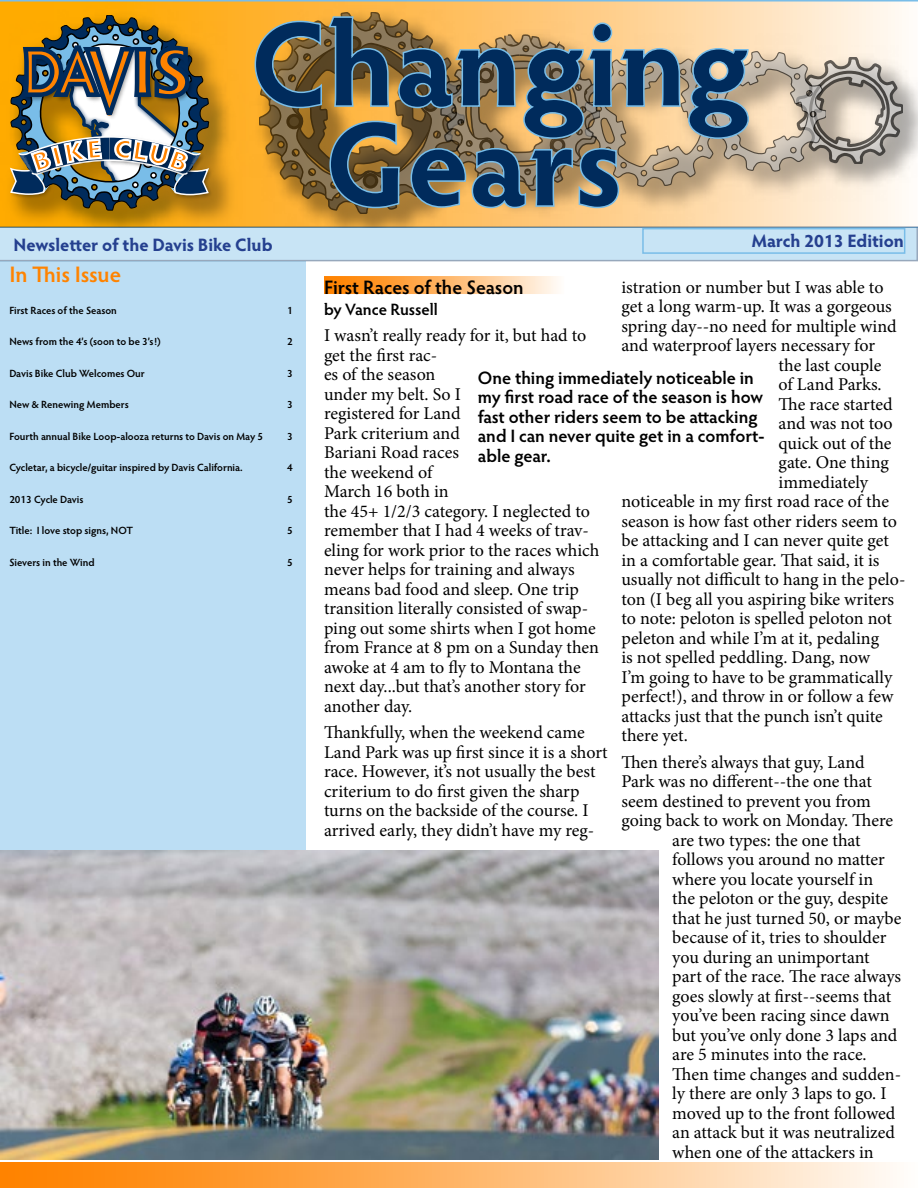
<style>
.page{position:relative;width:918px;height:1188px;background:#fff}
.page>*{position:absolute;margin:0;border:0;box-sizing:border-box;transform-origin:0 0}
.t1{font:700 121.2px/100.1px "Hypatia Sans Pro";letter-spacing:-.005em;color:#002b5c;text-align:center}
.Box_Headers{font:600 22.5px "Hypatia Sans Pro";letter-spacing:-.01em;color:#ff8300}
.Body_Article_Header{font:600 19.5px "Hypatia Sans Pro";letter-spacing:-.005em;color:#000}
.Body_Copy{font:18px/19.5px "Minion Pro";letter-spacing:-.005em;color:#000}
.Body_Pull_Out{font:600 18px/19.5px "Hypatia Sans Pro";letter-spacing:-.005em;color:#000}
.Edition_Header{font:700 18px "Hypatia Sans Pro";letter-spacing:-.005em;color:#25408f}
.Article_Author{font:600 16.5px "Hypatia Sans Pro";letter-spacing:-.005em;color:#000}
.TOC_content{font:600 10.5px "Hypatia Sans Pro";letter-spacing:-.005em;color:#000}
</style>
<div class="page">
<div style="left:0;top:1162px;width:918px;height:26px;background:linear-gradient(to right,#ff7900,#fff8f0)"></div>
<div style="left:0;top:261px;width:306px;height:732px;background:#bcdef4"></div>
<div style="left:324px;top:276px;width:240px;height:18px;background:linear-gradient(to right,#ff7900,#fff7ee)"></div>
<img style="left:0;top:851px;width:659px;height:309px">
<img style="left:0;top:0;width:918px;height:226px">
<img style="left:8px;top:165px;width:2px;height:36px">
<img style="left:209px;top:166px;width:6px;height:35px">
<svg style="left:10px;top:15px;width:199px;height:196px;background:#877d5c"></svg>
<img style="left:254px;top:12px;width:649px;height:202px">
<svg style="left:0;top:226px;width:918px;height:35px;background:#c2dcec"></svg>
<div style="left:642px;top:228px;width:263px;height:26px;border:2px solid #79bde8"></div>
<h1 class="t1" style="left:250px;top:8px;width:502px">Changing<br>Gears</h1>
<p class="Edition_Header" style="left:14px;top:232px;width:261px">Newsletter of the Davis Bike Club</p>
<p class="Edition_Header" style="left:752px;top:229px;width:154px">March 2013 Edition</p>
<p class="Box_Headers" style="left:9px;top:259px;width:113px">In This Issue</p>
<p class="TOC_content" style="left:9px;top:303px;width:109px">First Races of the Season</p>
<p class="TOC_content" style="left:287px;top:303px;width:7px">1</p>
<p class="TOC_content" style="left:9px;top:334px;width:153px">News from the 4’s (soon to be 3’s!)</p>
<p class="TOC_content" style="left:287px;top:334px;width:7px">2</p>
<p class="TOC_content" style="left:9px;top:366px;width:137px">Davis Bike Club Welcomes Our</p>
<p class="TOC_content" style="left:287px;top:366px;width:7px">3</p>
<p class="TOC_content" style="left:9px;top:397px;width:121px">New &amp; Renewing Members</p>
<p class="TOC_content" style="left:287px;top:397px;width:7px">3</p>
<p class="TOC_content" style="left:9px;top:429px;width:255px">Fourth annual Bike Loop-alooza returns to Davis on May 5</p>
<p class="TOC_content" style="left:287px;top:429px;width:7px">3</p>
<p class="TOC_content" style="left:9px;top:460px;width:235px">Cycletar, a bicycle/guitar inspired by Davis California.</p>
<p class="TOC_content" style="left:287px;top:460px;width:7px">4</p>
<p class="TOC_content" style="left:9px;top:492px;width:76px">2013 Cycle Davis</p>
<p class="TOC_content" style="left:287px;top:492px;width:7px">5</p>
<p class="TOC_content" style="left:9px;top:523px;width:125px">Title: I love stop signs, NOT</p>
<p class="TOC_content" style="left:287px;top:523px;width:7px">5</p>
<p class="TOC_content" style="left:9px;top:555px;width:87px">Sievers in the Wind</p>
<p class="TOC_content" style="left:287px;top:555px;width:7px">5</p>
<p class="Body_Article_Header" style="left:324px;top:274px;width:201px">First Races of the Season</p>
<p class="Article_Author" style="left:324px;top:298px;width:115px">by Vance Russell</p>
<p class="Body_Copy" style="left:324px;top:326px;width:277px">I wasn’t really ready for it, but had to get the first rac-<br>es of the season<br>under my belt. So I<br>registered for Land<br>Park criterium and<br>Bariani Road races<br>the weekend of<br>March 16 both in<br>the 45+ 1/2/3 category. I neglected to remember that I had 4 weeks of trav&shy;eling for work prior to the races which never helps for training and always means bad food and sleep. One trip transition literally consisted of swap&shy;ping out some shirts when I got home from France at 8 pm on a Sunday then awoke at 4 am to fly to Montana the next day...but that’s another story for another day.</p>
<p class="Body_Copy" style="left:324px;top:723px;width:285px">Thankfully, when the weekend came Land Park was up first since it is a short race. However, it’s not usually the best criterium to do first given the sharp turns on the backside of the course. I arrived early, they didn’t have my reg-</p>
<p class="Body_Copy" style="left:621px;top:277px;width:264px">istration or number but I was able to</p>
<p class="Body_Copy" style="left:621px;top:297px;width:272px">get a long warm-up. It was a gorgeous</p>
<p class="Body_Copy" style="left:621px;top:316px;width:277px">spring day--no need for multiple wind</p>
<p class="Body_Copy" style="left:621px;top:336px;width:255px">and waterproof layers necessary for</p>
<p class="Body_Copy" style="left:779px;top:355px;width:104px">the last couple</p>
<p class="Body_Copy" style="left:779px;top:375px;width:105px">of Land Parks.</p>
<p class="Body_Copy" style="left:779px;top:394px;width:116px">The race started</p>
<p class="Body_Copy" style="left:779px;top:414px;width:116px">and was not too</p>
<p class="Body_Copy" style="left:779px;top:433px;width:114px">quick out of the</p>
<p class="Body_Copy" style="left:779px;top:453px;width:112px">gate. One thing</p>
<p class="Body_Copy" style="left:779px;top:472px;width:91px">immediately</p>
<p class="Body_Copy" style="left:621px;top:492px;width:269px">noticeable in my first road race of the</p>
<p class="Body_Copy" style="left:621px;top:511px;width:277px">season is how fast other riders seem to</p>
<p class="Body_Copy" style="left:621px;top:531px;width:269px">be attacking and I can never quite get</p>
<p class="Body_Copy" style="left:621px;top:550px;width:260px">in a comfortable gear. That said, it is</p>
<p class="Body_Copy" style="left:621px;top:570px;width:285px">usually not difficult to hang in the pelo-</p>
<p class="Body_Copy" style="left:621px;top:589px;width:274px">ton (I beg all you aspiring bike writers</p>
<p class="Body_Copy" style="left:621px;top:609px;width:272px">to note: peloton is spelled peloton not</p>
<p class="Body_Copy" style="left:621px;top:628px;width:259px">peleton and while I’m at it, pedaling</p>
<p class="Body_Copy" style="left:621px;top:648px;width:250px">is not spelled peddling. Dang, now</p>
<p class="Body_Copy" style="left:621px;top:667px;width:272px">I’m going to have to be grammatically</p>
<p class="Body_Copy" style="left:621px;top:687px;width:274px">perfect!), and throw in or follow a few</p>
<p class="Body_Copy" style="left:621px;top:706px;width:263px">attacks just that the punch isn’t quite</p>
<p class="Body_Copy" style="left:621px;top:726px;width:68px">there yet.</p>
<p class="Body_Copy" style="left:621px;top:752px;width:245px">Then there’s always that guy, Land</p>
<p class="Body_Copy" style="left:621px;top:772px;width:252px">Park was no different--the one that</p>
<p class="Body_Copy" style="left:621px;top:791px;width:251px">seem destined to prevent you from</p>
<p class="Body_Copy" style="left:621px;top:811px;width:273px">going back to work on Monday. There</p>
<p class="Body_Copy" style="left:672px;top:830px;width:190px">are two types: the one that</p>
<p class="Body_Copy" style="left:672px;top:850px;width:214px">follows you around no matter</p>
<p class="Body_Copy" style="left:672px;top:869px;width:203px">where you locate yourself in</p>
<p class="Body_Copy" style="left:672px;top:889px;width:217px">the peloton or the guy, despite</p>
<p class="Body_Copy" style="left:672px;top:908px;width:231px">that he just turned 50, or maybe</p>
<p class="Body_Copy" style="left:672px;top:928px;width:216px">because of it, tries to shoulder</p>
<p class="Body_Copy" style="left:672px;top:947px;width:199px">you during an unimportant</p>
<p class="Body_Copy" style="left:672px;top:967px;width:230px">part of the race. The race always</p>
<p class="Body_Copy" style="left:672px;top:986px;width:220px">goes slowly at first--seems that</p>
<p class="Body_Copy" style="left:672px;top:1006px;width:219px">you’ve been racing since dawn</p>
<p class="Body_Copy" style="left:672px;top:1025px;width:227px">but you’ve only done 3 laps and</p>
<p class="Body_Copy" style="left:672px;top:1045px;width:196px">are 5 minutes into the race.</p>
<p class="Body_Copy" style="left:672px;top:1064px;width:230px">Then time changes and sudden-</p>
<p class="Body_Copy" style="left:672px;top:1084px;width:216px">ly there are only 3 laps to go. I</p>
<p class="Body_Copy" style="left:672px;top:1103px;width:225px">moved up to the front followed</p>
<p class="Body_Copy" style="left:672px;top:1123px;width:224px">an attack but it was neutralized</p>
<p class="Body_Copy" style="left:672px;top:1142px;width:203px">when one of the attackers in</p>
<p class="Body_Pull_Out" style="left:478px;top:367px;width:288px">One thing immediately noticeable in my first road race of the season is how fast other riders seem to be attacking and I can never quite get in a comfort&shy;able gear.</p>
</div>
